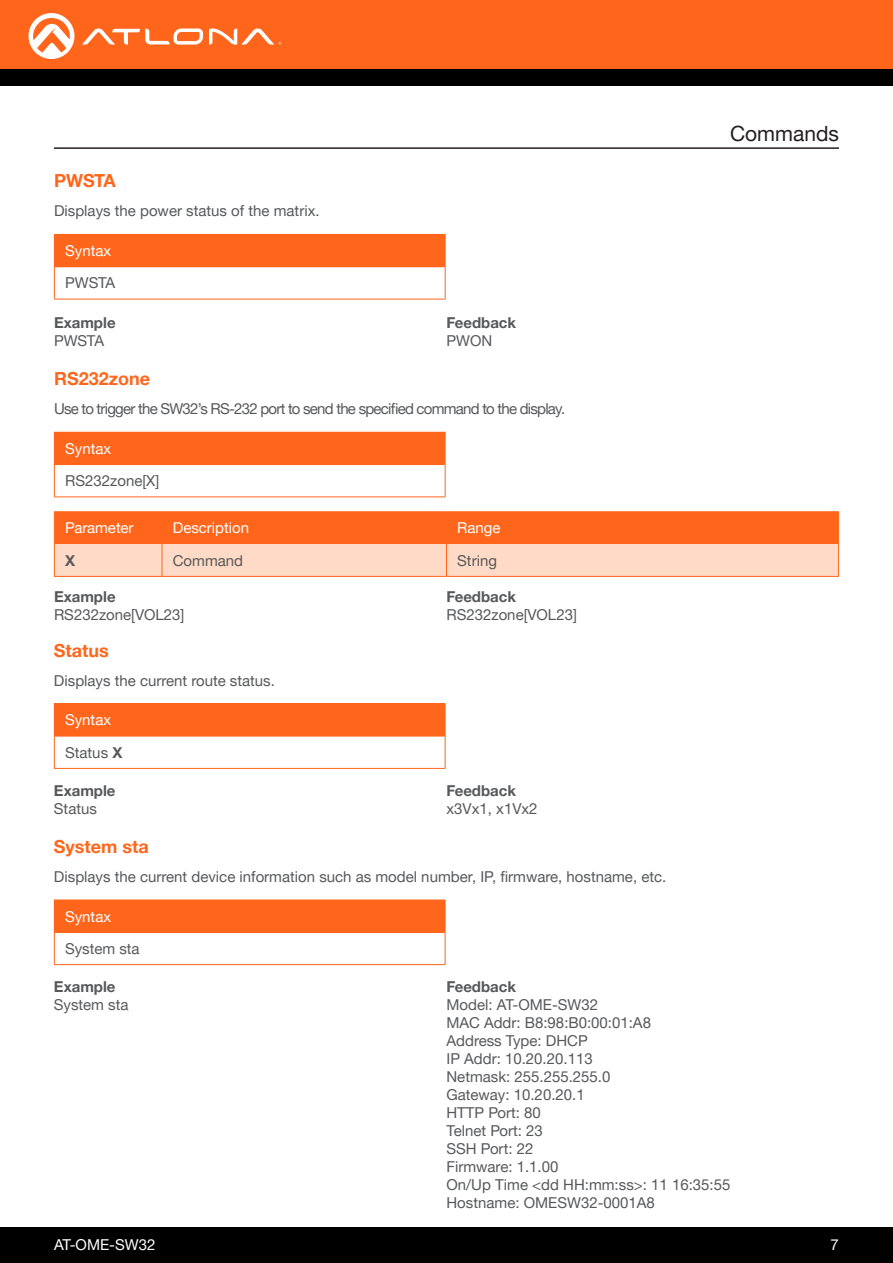
<style>
.page{position:relative;width:893px;height:1263px;background:#fff}
.page>*{position:absolute;margin:0;border:0;box-sizing:border-box;transform-origin:0 0}
.Non_TOC_Section_Head{font:21px "Helvetica Neue LTW1 G";color:#231f20}
.Command{font:700 18px "Helvetica Neue LTW1 G";color:#ff661c}
.General_Text{font:15px "Helvetica Neue LTW1 G";color:#57585a}
.General_Text-2{font:15px "Helvetica Neue LTW1 G";letter-spacing:-.05em;color:#57585a}
.General_Text_White{font:15px "Helvetica Neue LTW1 G";color:#fff}
.General_Bold_Text{font:700 15px "Helvetica Neue LTW1 G";color:#57585a}
.Numbered_Steps{font:15px "Helvetica Neue LTW1 G";color:#57585a}
.General_Text-3{font:700 15px "Helvetica Neue LTW1 G";color:#57585a}
.s1{font-weight:700}
</style>
<div class="page">
<div style="left:0;top:1227px;width:893px;height:36px;background:#000"></div>
<div style="left:0;top:0;width:893px;height:69px;background:#ff661c"></div>
<div style="left:0;top:69px;width:893px;height:16px;background:#000"></div>
<svg style="left:82px;top:29px;width:121px;height:16px"></svg>
<svg style="left:209px;top:28px;width:72px;height:17px"></svg>
<svg style="left:29px;top:13px;width:45px;height:46px"></svg>
<hr style="left:54px;top:147px;width:785px;height:2px;background:#231f20">
<div style="left:54px;top:432px;width:391px;height:33px;background:#ff661c"></div>
<hr style="left:54px;top:432px;width:392px;height:1px;background:#ff661c">
<hr style="left:54px;top:496px;width:392px;height:1px;background:#ff661c">
<hr style="left:445px;top:433px;width:1px;height:32px;background:#ff661c">
<hr style="left:54px;top:465px;width:1px;height:31px;background:#ff661c">
<hr style="left:445px;top:465px;width:1px;height:31px;background:#ff661c">
<svg style="left:55px;top:512px;width:783px;height:64px;background:#ff9f70"></svg>
<hr style="left:54px;top:511px;width:108px;height:1px;background:#ff661c">
<hr style="left:162px;top:511px;width:284px;height:1px;background:#ff661c">
<hr style="left:446px;top:511px;width:393px;height:1px;background:#ff661c">
<hr style="left:54px;top:512px;width:1px;height:32px;background:#ff661c">
<hr style="left:162px;top:512px;width:1px;height:32px;background:#ff661c">
<hr style="left:446px;top:512px;width:1px;height:32px;background:#ff661c">
<hr style="left:838px;top:512px;width:1px;height:32px;background:#ff661c">
<hr style="left:54px;top:544px;width:1px;height:32px;background:#ff661c">
<hr style="left:162px;top:544px;width:1px;height:32px;background:#ff661c">
<hr style="left:446px;top:544px;width:1px;height:32px;background:#ff661c">
<hr style="left:838px;top:544px;width:1px;height:32px;background:#ff661c">
<hr style="left:54px;top:576px;width:108px;height:1px;background:#ff661c">
<hr style="left:162px;top:576px;width:284px;height:1px;background:#ff661c">
<hr style="left:446px;top:576px;width:393px;height:1px;background:#ff661c">
<div style="left:54px;top:704px;width:391px;height:32px;background:#ff661c"></div>
<hr style="left:54px;top:703px;width:391px;height:1px;background:#ff661c">
<hr style="left:445px;top:704px;width:1px;height:32px;background:#ff661c">
<hr style="left:54px;top:736px;width:1px;height:32px;background:#ff661c">
<hr style="left:55px;top:736px;width:390px;height:1px;background:#ff661c">
<hr style="left:445px;top:736px;width:1px;height:32px;background:#ff661c">
<hr style="left:54px;top:768px;width:391px;height:1px;background:#ff661c">
<div style="left:54px;top:900px;width:391px;height:32px;background:#ff661c"></div>
<hr style="left:445px;top:900px;width:1px;height:32px;background:#ff661c">
<hr style="left:54px;top:932px;width:1px;height:32px;background:#ff661c">
<hr style="left:55px;top:932px;width:390px;height:1px;background:#ff661c">
<hr style="left:445px;top:932px;width:1px;height:32px;background:#ff661c">
<hr style="left:54px;top:964px;width:391px;height:1px;background:#ff661c">
<div style="left:54px;top:234px;width:391px;height:33px;background:#ff661c"></div>
<hr style="left:54px;top:234px;width:392px;height:1px;background:#ff661c">
<hr style="left:445px;top:235px;width:1px;height:32px;background:#ff661c">
<hr style="left:54px;top:267px;width:1px;height:32px;background:#ff661c">
<hr style="left:445px;top:267px;width:1px;height:32px;background:#ff661c">
<hr style="left:54px;top:299px;width:392px;height:1px;background:#ff661c">
<p class="Command" style="left:54px;top:170px;width:63px">PWSTA</p>
<p class="General_Text" style="left:54px;top:201px;width:267px">Displays the power status of the matrix.</p>
<p class="General_Text_White" style="left:65px;top:241px;width:48px">Syntax</p>
<p class="General_Text" style="left:65px;top:274px;width:52px">PWSTA</p>
<p class="General_Bold_Text" style="left:54px;top:313px;width:63px">Example</p>
<p class="General_Text" style="left:54px;top:331px;width:52px">PWSTA</p>
<p class="General_Bold_Text" style="left:446px;top:313px;width:71px">Feedback</p>
<p class="General_Text" style="left:446px;top:331px;width:47px">PWON</p>
<p class="Command" style="left:54px;top:367px;width:98px">RS232zone</p>
<p class="General_Text-2" style="left:54px;top:399px;width:513px">Use to trigger the SW32’s RS-232 port to send the specified command to the display.</p>
<p class="General_Text_White" style="left:65px;top:439px;width:48px">Syntax</p>
<p class="Numbered_Steps" style="left:65px;top:471px;width:96px">RS232zone[X]</p>
<p class="General_Text_White" style="left:65px;top:519px;width:70px">Parameter</p>
<p class="General_Text_White" style="left:173px;top:519px;width:78px">Description</p>
<p class="General_Text_White" style="left:457px;top:519px;width:45px">Range</p>
<p class="General_Bold_Text" style="left:65px;top:551px;width:12px">X</p>
<p class="General_Text" style="left:173px;top:551px;width:72px">Command</p>
<p class="General_Text" style="left:457px;top:551px;width:41px">String</p>
<p class="General_Text-3" style="left:54px;top:587px;width:63px">Example</p>
<p class="Numbered_Steps" style="left:54px;top:605px;width:132px">RS232zone[VOL23]</p>
<p class="General_Text-3" style="left:446px;top:587px;width:71px">Feedback</p>
<p class="Numbered_Steps" style="left:446px;top:605px;width:132px">RS232zone[VOL23]</p>
<p class="Command" style="left:54px;top:639px;width:56px">Status</p>
<p class="General_Text" style="left:54px;top:671px;width:222px">Displays the current route status.</p>
<p class="General_Text_White" style="left:65px;top:711px;width:48px">Syntax</p>
<p class="General_Text" style="left:65px;top:743px;width:59px">Status <span class="s1">X</span></p>
<p class="General_Bold_Text" style="left:54px;top:781px;width:63px">Example</p>
<p class="General_Text" style="left:54px;top:799px;width:45px">Status</p>
<p class="General_Bold_Text" style="left:446px;top:781px;width:71px">Feedback</p>
<p class="General_Text" style="left:446px;top:799px;width:93px">x3Vx1, x1Vx2</p>
<p class="Command" style="left:54px;top:836px;width:96px">System sta</p>
<p class="General_Text" style="left:54px;top:867px;width:614px">Displays the current device information such as model number, IP, firmware, hostname, etc.</p>
<p class="General_Text_White" style="left:65px;top:907px;width:48px">Syntax</p>
<p class="General_Text" style="left:65px;top:939px;width:76px">System sta</p>
<p class="Non_TOC_Section_Head" style="left:730px;top:120px;width:110px">Commands</p>
<p class="General_Bold_Text" style="left:54px;top:978px;width:63px">Example</p>
<p class="General_Text" style="left:54px;top:996px;width:76px">System sta</p>
<p class="General_Bold_Text" style="left:446px;top:978px;width:71px">Feedback</p>
<p class="General_Text" style="left:446px;top:996px;width:153px">Model: AT-OME-SW32</p>
<p class="General_Text" style="left:446px;top:1014px;width:206px">MAC Addr: B8:98:B0:00:01:A8</p>
<p class="General_Text" style="left:446px;top:1032px;width:143px">Address Type: DHCP</p>
<p class="General_Text" style="left:446px;top:1050px;width:148px">IP Addr: 10.20.20.113</p>
<p class="General_Text" style="left:446px;top:1068px;width:165px">Netmask: 255.255.255.0</p>
<p class="General_Text" style="left:446px;top:1086px;width:140px">Gateway: 10.20.20.1</p>
<p class="General_Text" style="left:446px;top:1104px;width:96px">HTTP Port: 80</p>
<p class="General_Text" style="left:446px;top:1122px;width:98px">Telnet Port: 23</p>
<p class="General_Text" style="left:446px;top:1140px;width:88px">SSH Port: 22</p>
<p class="General_Text" style="left:446px;top:1158px;width:113px">Firmware: 1.1.00</p>
<p class="General_Text" style="left:446px;top:1176px;width:285px">On/Up Time &lt;dd HH:mm:ss&gt;: 11 16:35:55</p>
<p class="General_Text" style="left:446px;top:1194px;width:210px">Hostname: OMESW32-0001A8</p>
<p class="General_Text_White" style="left:54px;top:1235px;width:103px">AT-OME-SW32</p>
<p class="General_Text_White" style="left:831px;top:1235px;width:10px">7</p>
</div>
